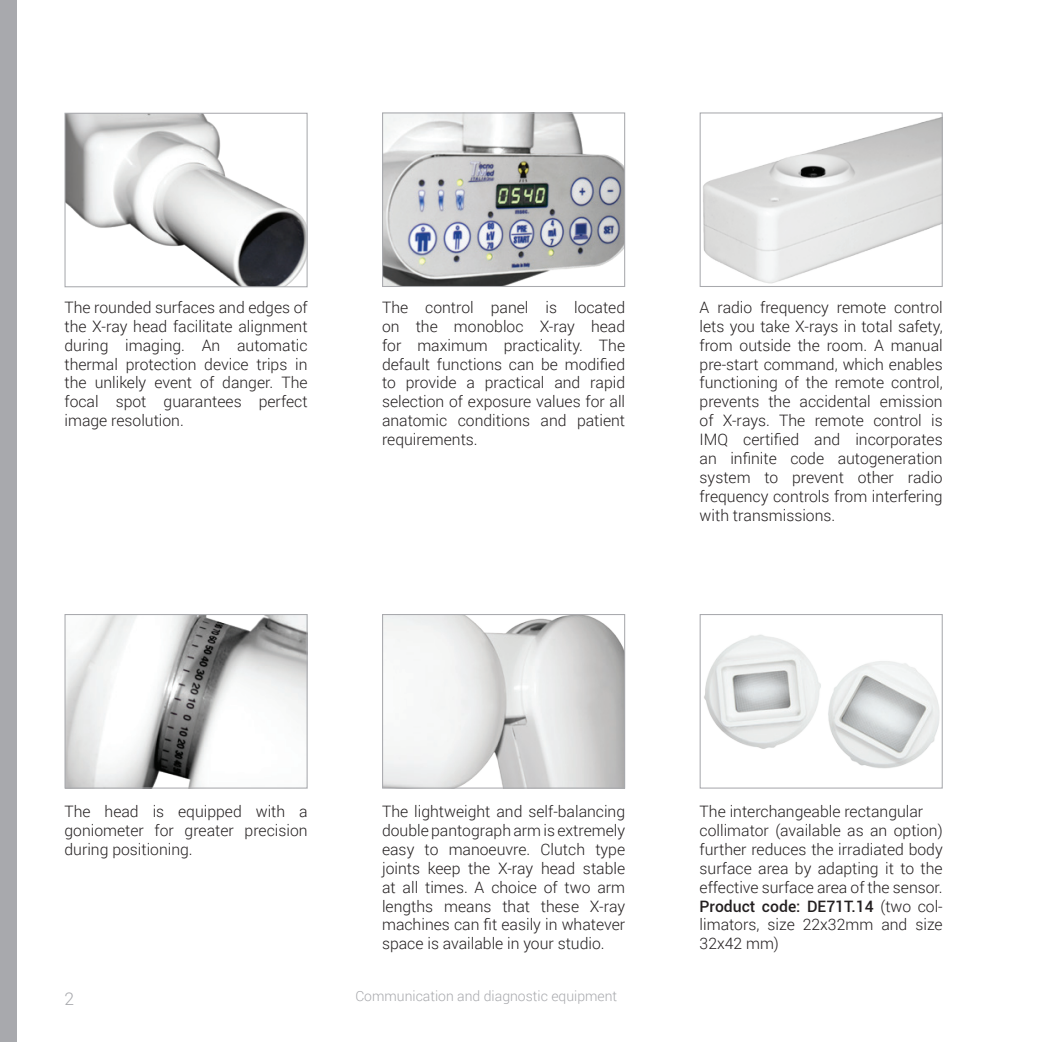
<style>
.page{position:relative;width:1042px;height:1042px;background:#fff}
.page>*{position:absolute;margin:0;border:0;box-sizing:border-box;transform-origin:0 0}
.t1{font:300 17.5px "Roboto";color:#a8a9ad}
.t2{font:300 15.75px/18.9px "Roboto";color:#231f20;text-align:justify}
.t3{font:300 14px "Roboto";color:#a8a9ad}
.s1{font-weight:500}
</style>
<div class="page">
<img style="left:66px;top:115px;width:240px;height:170px">
<div style="left:64px;top:113px;width:244px;height:174px;border:1px solid #a8a9ad"></div>
<img style="left:384px;top:114px;width:239px;height:171px">
<div style="left:382px;top:112px;width:243px;height:175px;border:1px solid #a8a9ad"></div>
<img style="left:703px;top:117px;width:238px;height:167px">
<div style="left:699px;top:112px;width:244px;height:175px;border:1px solid #a8a9ad"></div>
<img style="left:384px;top:616px;width:239px;height:170px">
<div style="left:382px;top:614px;width:243px;height:174px;border:1px solid #a8a9ad"></div>
<img style="left:66px;top:616px;width:240px;height:170px">
<div style="left:64px;top:614px;width:244px;height:174px;border:1px solid #a8a9ad"></div>
<img style="left:704px;top:634px;width:236px;height:135px">
<div style="left:699px;top:614px;width:244px;height:174px;border:1px solid #a8a9ad"></div>
<div style="left:0;top:0;width:16px;height:1042px;background:#a8a9ad"></div>
<p class="t2" style="left:64px;top:297px;width:245px">The rounded surfaces and edges of the X-ray head facilitate alignment during imaging. An automatic thermal protection device trips in the unlikely event of danger. The focal spot guarantees perfect image resolution.</p>
<p class="t2" style="left:382px;top:297px;width:245px">The control panel is located on the monobloc X-ray head for maximum practicality. The default functions can be modified to provide a practical and rapid selection of exposure values for all anatomic conditions and patient requirements.</p>
<p class="t2" style="left:699px;top:297px;width:245px">A radio frequency remote control lets you take X-rays in total safety, from outside the room. A manual pre-start command, which enables functioning of the remote control, prevents the accidental emission of X-rays. The remote control is IMQ certified and incorporates an infinite code autogeneration system to prevent other radio frequency controls from interfering with transmissions.</p>
<p class="t2" style="left:382px;top:801px;width:245px">The lightweight and self-balancing double pantograph arm is extremely easy to manoeuvre. Clutch type joints keep the X-ray head stable at all times. A choice of two arm lengths means that these X-ray machines can fit easily in whatever space is available in your studio.</p>
<p class="t2" style="left:64px;top:801px;width:245px">The head is equipped with a goniometer for greater precision during positioning.</p>
<p class="t2" style="left:699px;top:801px;width:245px;text-align:left">The interchangeable rectangular collimator (available as an option) further reduces the irradiated body surface area by adapting it to the effective surface area of the sensor.<br><span class="s1">Product code: DE71T.14</span> (two col&shy;limators, size 22x32mm and size<br>32x42 mm)</p>
<p class="t3" style="left:355px;top:986px;width:263px">Communication and diagnostic equipment</p>
<p class="t1" style="left:64px;top:986px;width:11px">2</p>
</div>
